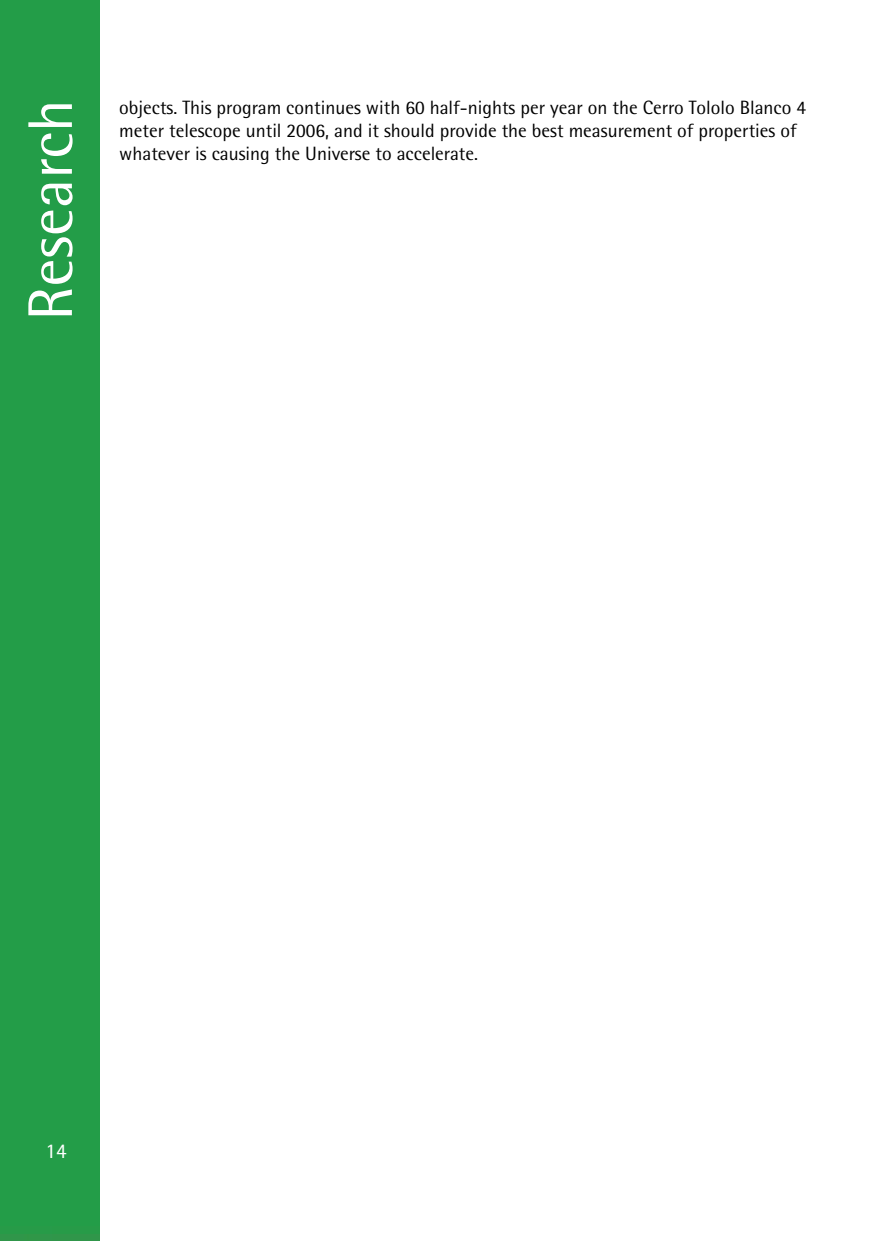
<style>
.page{position:relative;width:874px;height:1241px;background:#fff}
.page>*{position:absolute;margin:0;border:0;box-sizing:border-box;transform-origin:0 0}
.t1{font:63px "Rotis Semi Sans";color:#fff}
.t2{font:21px "Rotis Semi Sans";color:#fff}
.t3{font:19.25px/23.1px "Rotis Semi Sans";color:#000}
</style>
<div class="page">
<div style="left:0;top:0;width:99px;height:1240px;background:#239d48"></div>
<h1 class="t1" style="left:13px;top:320px;width:223px;rotate:-90deg">Research</h1>
<p class="t3" style="left:119px;top:96px;width:688px">objects. This program continues with 60 half-nights per year on the Cerro Tololo Blanco 4 meter telescope until 2006, and it should provide the best measurement of properties of whatever is causing the Universe to accelerate.</p>
<p class="t2" style="left:46px;top:1137px;width:23px">14</p>
</div>
